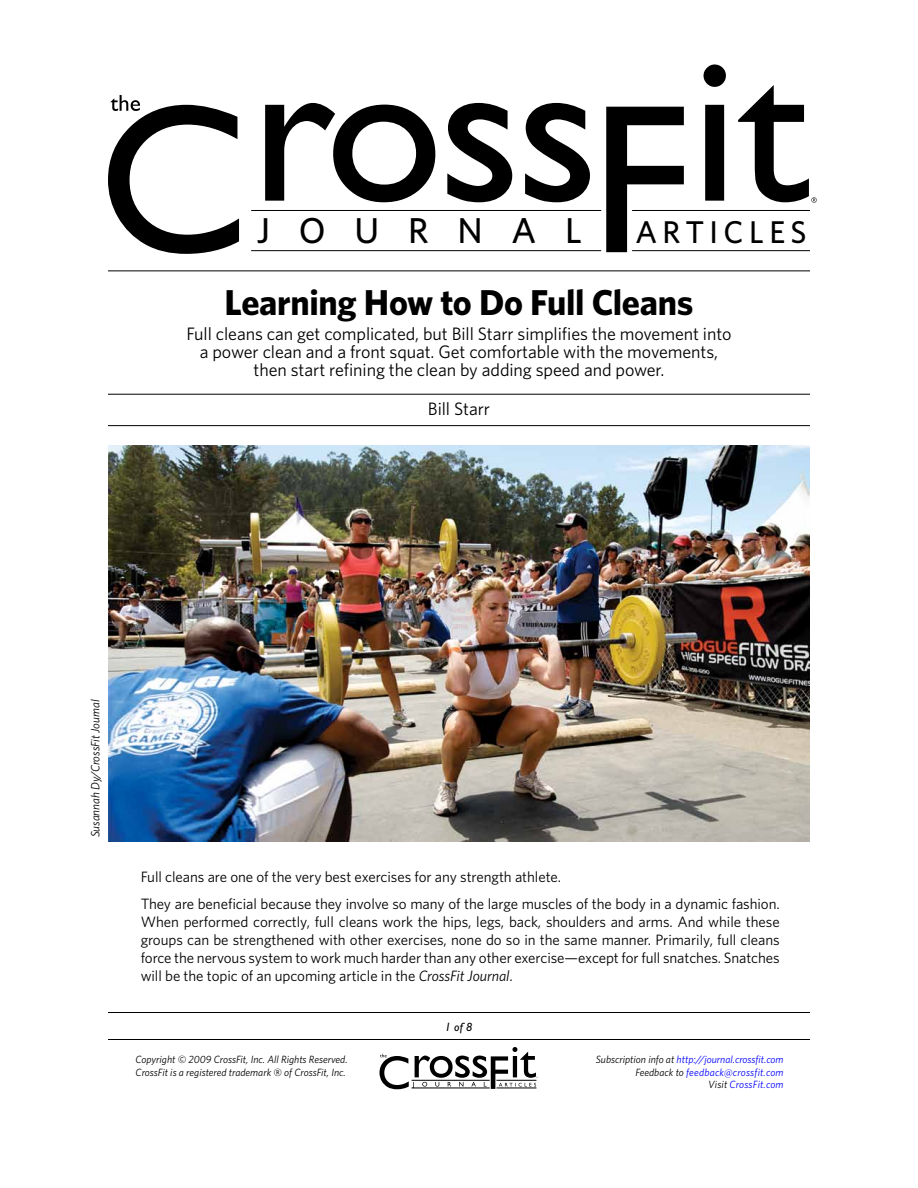
<style>
.page{position:relative;width:918px;height:1188px;background:#fff}
.page>*{position:absolute;margin:0;border:0;box-sizing:border-box;transform-origin:0 0}
.t1{font:700 36px "Whitney HTF";letter-spacing:-.01em;color:#000}
.t2{font:500 36px "Whitney HTF";letter-spacing:.8em;color:#000}
.t3{font:500 31.5px "Whitney HTF";letter-spacing:.17em;color:#000}
.t4{font:18px/18px "Whitney HTF";letter-spacing:-.005em;color:#000;text-align:center}
.t5{font:15px/18px "Whitney HTF";letter-spacing:-.005em;color:#000}
.t6{font:italic 12px "Whitney HTF";letter-spacing:-.005em;color:#000}
.t7{font:italic 12px "Gill Sans";color:#000}
.t8{font:italic 10.5px/12.6px "Whitney HTF";color:#00f;text-align:right}
.t9{font:italic 10.5px/12.6px "Whitney HTF";color:#000}
.s1{font-style:italic}
.s2{color:#000}
</style>
<div class="page">
<svg style="left:265px;top:103px;width:170px;height:99px"></svg>
<svg style="left:447px;top:103px;width:65px;height:99px"></svg>
<svg style="left:525px;top:103px;width:65px;height:99px"></svg>
<svg style="left:108px;top:95px;width:131px;height:159px"></svg>
<svg style="left:704px;top:64px;width:22px;height:137px"></svg>
<svg style="left:606px;top:107px;width:78px;height:145px"></svg>
<svg style="left:738px;top:85px;width:79px;height:118px"></svg>
<svg style="left:379px;top:1047px;width:159px;height:42px"></svg>
<hr style="left:108px;top:1012px;width:702px;height:1px;background:#000">
<hr style="left:108px;top:1039px;width:702px;height:1px;background:#000">
<hr style="left:251px;top:210px;width:350px;height:1px;background:#000">
<hr style="left:632px;top:210px;width:178px;height:1px;background:#000">
<hr style="left:251px;top:250px;width:350px;height:1px;background:#000">
<hr style="left:632px;top:250px;width:178px;height:1px;background:#000">
<hr style="left:108px;top:270px;width:702px;height:1px;background:#000">
<hr style="left:108px;top:394px;width:702px;height:1px;background:#000">
<hr style="left:108px;top:425px;width:702px;height:1px;background:#000">
<img style="left:108px;top:446px;width:702px;height:396px">
<h1 class="t2" style="left:257px;top:209px;width:327px">JOURNAL</h1>
<h2 class="t3" style="left:636px;top:213px;width:173px">ARTICLES</h2>
<h1 class="t1" style="left:224px;top:281px;width:471px">Learning How to Do Full Cleans</h1>
<p class="t4" style="left:186px;top:324px;width:547px">Full cleans can get complicated, but Bill Starr simplifies the movement into a power clean and a front squat. Get comfortable with the movements, then start refining the clean by adding speed and power.</p>
<p class="t4" style="left:428px;top:400px;width:64px">Bill Starr</p>
<p class="t6" style="left:88px;top:837px;width:140px;rotate:-90deg">Susannah Dy/CrossFit Journal</p>
<p class="t5" style="left:141px;top:863px;width:641px;line-height:27px">Full cleans are one of the very best exercises for any strength athlete.<br>They are beneficial because they involve so many of the large muscles of the body in a dynamic fashion.</p>
<p class="t5" style="left:141px;top:912px;width:641px;text-align:justify">When performed correctly, full cleans work the hips, legs, back, shoulders and arms. And while these groups can be strengthened with other exercises, none do so in the same manner. Primarily, full cleans force the nervous system to work much harder than any other exercise—except for full snatches. Snatches will be the topic of an upcoming article in the <span class="s1">CrossFit Journal</span>.</p>
<p class="t7" style="left:445px;top:1020px;width:29px">1 of 8</p>
<p class="t9" style="left:136px;top:1053px;width:214px">Copyright © 2009 CrossFit, Inc. All Rights Reserved.<br>CrossFit is a registered trademark ‰ of CrossFit, Inc.</p>
<p class="t8" style="left:596px;top:1053px;width:189px"><span class="s2">Subscription info at</span> http://journal.crossfit.com<br><span class="s2">Feedback to</span> feedback@crossfit.com<br><span class="s2">Visit</span> CrossFit.com</p>
</div>
